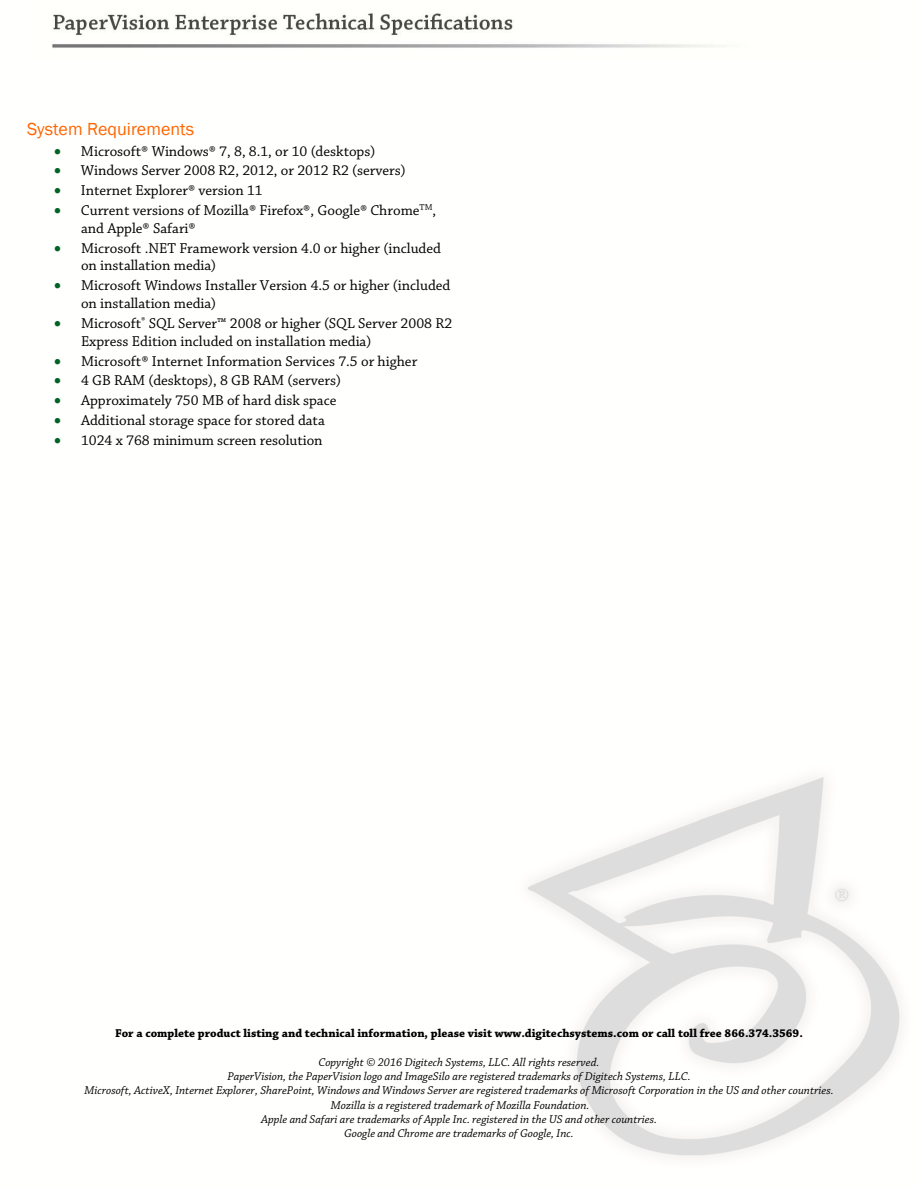
<style>
.page{position:relative;width:918px;height:1188px;background:#fff}
.page>*{position:absolute;margin:0;border:0;box-sizing:border-box;transform-origin:0 0}
.t1{font:18px "Franklin Gothic";color:#ff6500}
.t2{font:15px/17.9px "Chaparral Pro";color:#000}
.t3{font:italic 12px/14.2px "Chaparral Pro";color:#000;text-align:center}
.t4{font:700 12px "Chaparral Pro";color:#000}
.s1{color:#006225}
</style>
<div class="page">
<img style="left:527px;top:777px;width:373px;height:381px">
<img style="left:52px;top:12px;width:674px;height:36px">
<p class="t1" style="left:27px;top:118px;width:169px">System Requirements</p>
<p class="t2" style="left:54px;top:142px;width:323px"><span class="s1">•</span> Microsoft® Windows® 7, 8, 8.1, or 10 (desktops)</p>
<p class="t2" style="left:54px;top:162px;width:353px"><span class="s1">•</span> Windows Server 2008 R2, 2012, or 2012 R2 (servers)</p>
<p class="t2" style="left:54px;top:182px;width:210px"><span class="s1">•</span> Internet Explorer® version 11</p>
<p class="t2" style="left:81px;top:202px;width:357px;text-indent:-27px"><span class="s1">•</span> Current versions of Mozilla® Firefox®, Google® Chrome<sup>TM</sup>, and Apple® Safari®</p>
<p class="t2" style="left:81px;top:240px;width:361px;text-indent:-27px"><span class="s1">•</span> Microsoft .NET Framework version 4.0 or higher (included on installation media)</p>
<p class="t2" style="left:81px;top:277px;width:371px;text-indent:-27px"><span class="s1">•</span> Microsoft Windows Installer Version 4.5 or higher (included on installation media)</p>
<p class="t2" style="left:81px;top:315px;width:373px;text-indent:-27px"><span class="s1">•</span> Microsoft<sup>®</sup> SQL Server™ 2008 or higher (SQL Server 2008 R2<br>Express Edition included on installation media)</p>
<p class="t2" style="left:54px;top:353px;width:365px"><span class="s1">•</span> Microsoft® Internet Information Services 7.5 or higher</p>
<p class="t2" style="left:54px;top:372px;width:289px"><span class="s1">•</span> 4 GB RAM (desktops), 8 GB RAM (servers)</p>
<p class="t2" style="left:54px;top:392px;width:284px"><span class="s1">•</span> Approximately 750 MB of hard disk space</p>
<p class="t2" style="left:54px;top:412px;width:272px"><span class="s1">•</span> Additional storage space for stored data</p>
<p class="t2" style="left:54px;top:432px;width:270px"><span class="s1">•</span> 1024 x 768 minimum screen resolution</p>
<p class="t4" style="left:115px;top:1027px;width:689px">For a complete product listing and technical information, please visit www.digitechsystems.com or call toll free 866.374.3569.</p>
<p class="t3" style="left:84px;top:1056px;width:751px">Copyright © 2016 Digitech Systems, LLC. All rights reserved.<br>PaperVision, the PaperVision logo and ImageSilo are registered trademarks of Digitech Systems, LLC.<br>Microsoft, ActiveX, Internet Explorer, SharePoint, Windows and Windows Server are registered trademarks of Microsoft Corporation in the US and other countries.<br>Mozilla is a registered trademark of Mozilla Foundation.<br>Apple and Safari are trademarks of Apple Inc. registered in the US and other countries.<br>Google and Chrome are trademarks of Google, Inc.</p>
</div>
